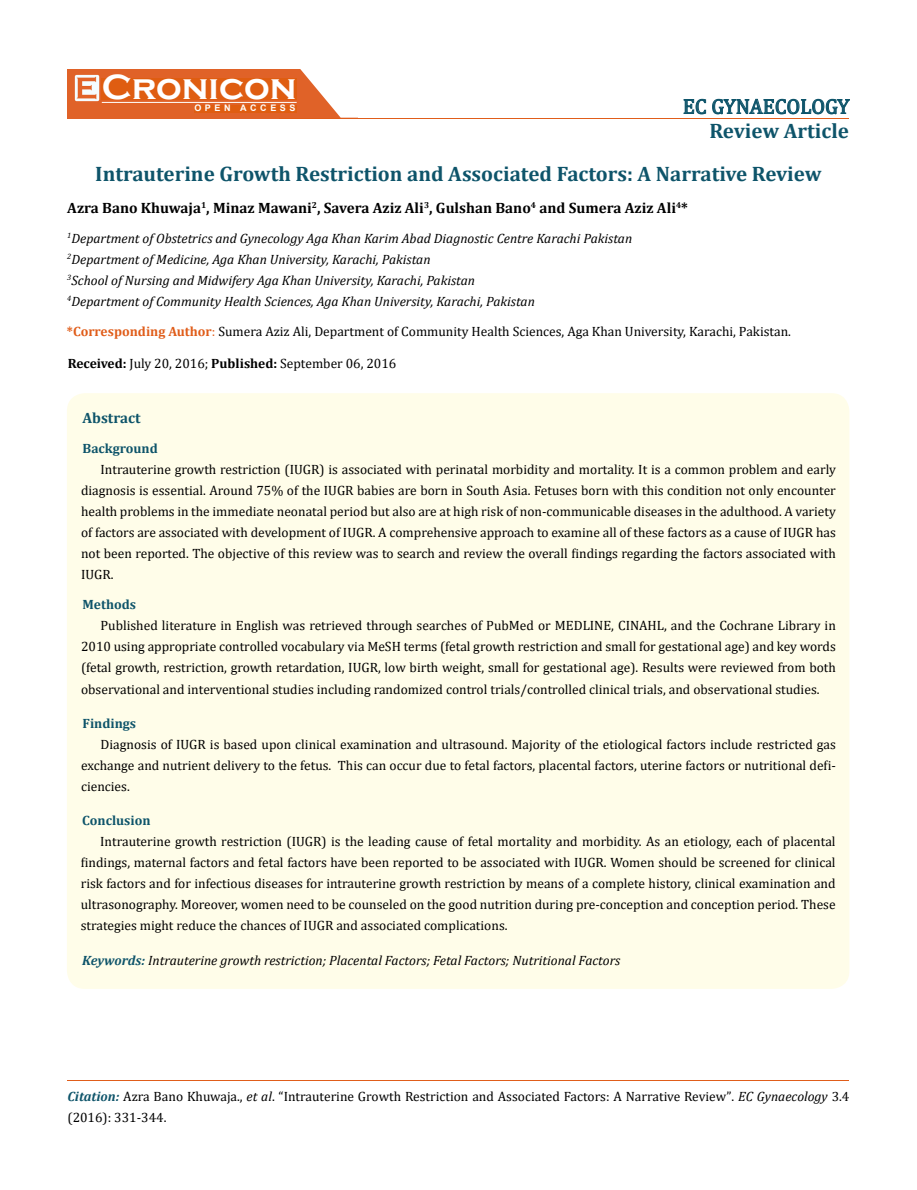
<style>
.page{position:relative;width:917px;height:1190px;background:#fff}
.page>*{position:absolute;margin:0;border:0;box-sizing:border-box;transform-origin:0 0}
.t1{font:700 36px "Copperplate Gothic";color:#fff}
.t2{font:700 21px/43.2px "Cambria";color:#0e546a}
.t3{font:21px "Cambria";color:#0e546a}
.t4{font:700 15px "Cambria";color:#000}
.t5{font:700 15px "Cambria";color:#0e546a}
.t6{font:13.5px/21px "Cambria";color:#000;text-align:justify}
.t7{font:italic 13.5px/21px "Cambria";color:#000}
.t8{font:700 13.5px "Cambria";color:#0e546a}
.t9{font:700 9px "Arial";letter-spacing:.4em;color:#fff}
.s1{font-weight:700;color:#e05d1a}
.s2{color:#e05d1a}
.s3{font-weight:700}
.s4{font-weight:700;color:#0e546a}
.s5{font-weight:700;font-style:italic;color:#0e546a}
.s6{font-style:italic}
.s7{font-size:13.35px}
</style>
<div class="page">
<div style="left:67px;top:70px;width:290px;height:49px;background:#e06228"></div>
<svg style="left:300px;top:69px;width:58px;height:49px"></svg>
<img style="left:75px;top:75px;width:24px;height:26px">
<div style="left:102px;top:79px;width:195px;height:21px;background:#df5d11"></div>
<div style="left:194px;top:105px;width:103px;height:7px;background:#df5d11"></div>
<svg style="left:683px;top:99px;width:167px;height:15px"></svg>
<hr style="left:102px;top:102px;width:194px;height:1px;background:#fff">
<hr style="left:279px;top:118px;width:569px;height:1px;background:#e05d1a">
<hr style="left:67px;top:1080px;width:782px;height:1px;background:#e05d1a">
<div style="left:67px;top:393px;width:782px;height:595px;background:#fffde9;border-radius:18px"></div>
<h1 class="t1" style="left:102px;top:68px;width:196px">Cronicon</h1>
<p class="t9" style="left:194px;top:102px;width:103px">OPEN ACCESS</p>
<h2 class="t3" style="left:682px;top:94px;width:168px">EC GYNAECOLOGY</h2>
<h2 class="t2" style="left:95px;top:108px;width:755px;text-indent:614px">Review Article<br>Intrauterine Growth Restriction and Associated Factors: A Narrative Review</h2>
<p class="t4" style="left:67px;top:197px;width:622px">Azra Bano Khuwaja<sup>1</sup>, Minaz Mawani<sup>2</sup>, Savera Aziz Ali<sup>3</sup>, Gulshan Bano<sup>4</sup> and Sumera Aziz Ali<sup>4</sup>*</p>
<p class="t7" style="left:67px;top:227px;width:566px"><sup>1</sup>Department of Obstetrics and Gynecology Aga Khan Karim Abad Diagnostic Centre Karachi Pakistan <sup>2</sup>Department of Medicine, Aga Khan University, Karachi, Pakistan<br><sup>3</sup>School of Nursing and Midwifery Aga Khan University, Karachi, Pakistan<br><sup>4</sup>Department of Community Health Sciences, Aga Khan University, Karachi, Pakistan</p>
<p class="t6" style="left:67px;top:321px;width:725px"><span class="s1">*Corresponding Author</span><span class="s2">:</span> Sumera Aziz Ali, Department of Community Health Sciences, Aga Khan University, Karachi, Pakistan.</p>
<p class="t6" style="left:68px;top:353px;width:330px"><span class="s3">Received:</span> July 20, 2016; <span class="s3">Published:</span> September 06, 2016</p>
<p class="t5" style="left:82px;top:407px;width:60px">Abstract</p>
<p class="t8" style="left:82px;top:439px;width:77px">Background</p>
<p class="t6" style="left:81px;top:459px;width:756px;text-indent:19px">Intrauterine growth restriction (IUGR) is associated with perinatal morbidity and mortality. It is a common problem and early diagnosis is essential. Around 75% of the IUGR babies are born in South Asia. Fetuses born with this condition not only encounter health problems in the immediate neonatal period but also are at high risk of non-communicable diseases in the adulthood. A variety of factors are associated with development of IUGR. A comprehensive approach to examine all of these factors as a cause of IUGR has not been reported. The objective of this review was to search and review the overall findings regarding the factors associated with IUGR.</p>
<p class="t8" style="left:83px;top:595px;width:55px">Methods</p>
<p class="t6" style="left:81px;top:615px;width:756px;text-indent:19px">Published literature in English was retrieved through searches of PubMed or MEDLINE, CINAHL, and the Cochrane Library in 2010 using appropriate controlled vocabulary via MeSH terms (fetal growth restriction and small for gestational age) and key words (fetal growth, restriction, growth retardation, IUGR, low birth weight, small for gestational age). Results were reviewed from both observational and interventional studies including randomized control trials/controlled clinical trials, and observational studies.</p>
<p class="t8" style="left:83px;top:714px;width:55px">Findings</p>
<p class="t6" style="left:81px;top:734px;width:756px;text-indent:19px">Diagnosis of IUGR is based upon clinical examination and ultrasound. Majority of the etiological factors include restricted gas exchange and nutrient delivery to the fetus. This can occur due to fetal factors, placental factors, uterine factors or nutritional defi&shy;ciencies.</p>
<p class="t8" style="left:82px;top:810px;width:70px">Conclusion</p>
<p class="t6" style="left:81px;top:830px;width:756px;text-indent:19px">Intrauterine growth restriction (IUGR) is the leading cause of fetal mortality and morbidity. As an etiology, each of placental findings, maternal factors and fetal factors have been reported to be associated with IUGR. Women should be screened for clinical risk factors and for infectious diseases for intrauterine growth restriction by means of a complete history, clinical examination and ultrasonography. Moreover, women need to be counseled on the good nutrition during pre-conception and conception period. These strategies might reduce the chances of IUGR and associated complications.</p>
<p class="t7" style="left:82px;top:949px;width:539px"><span class="s4">Keywords:</span> Intrauterine growth restriction; Placental Factors; Fetal Factors; Nutritional Factors</p>
<p class="t6" style="left:67px;top:1085px;width:783px"><span class="s5">Citation:</span> Azra Bano Khuwaja., <span class="s6">et al</span>. “Intrauterine Growth Restriction and Associated Factors: A Narrative Review”<span class="s7">.</span> <span class="s6">EC Gynaecology</span> <span class="s7">3</span>.4 (2016): 331-344.</p>
</div>
